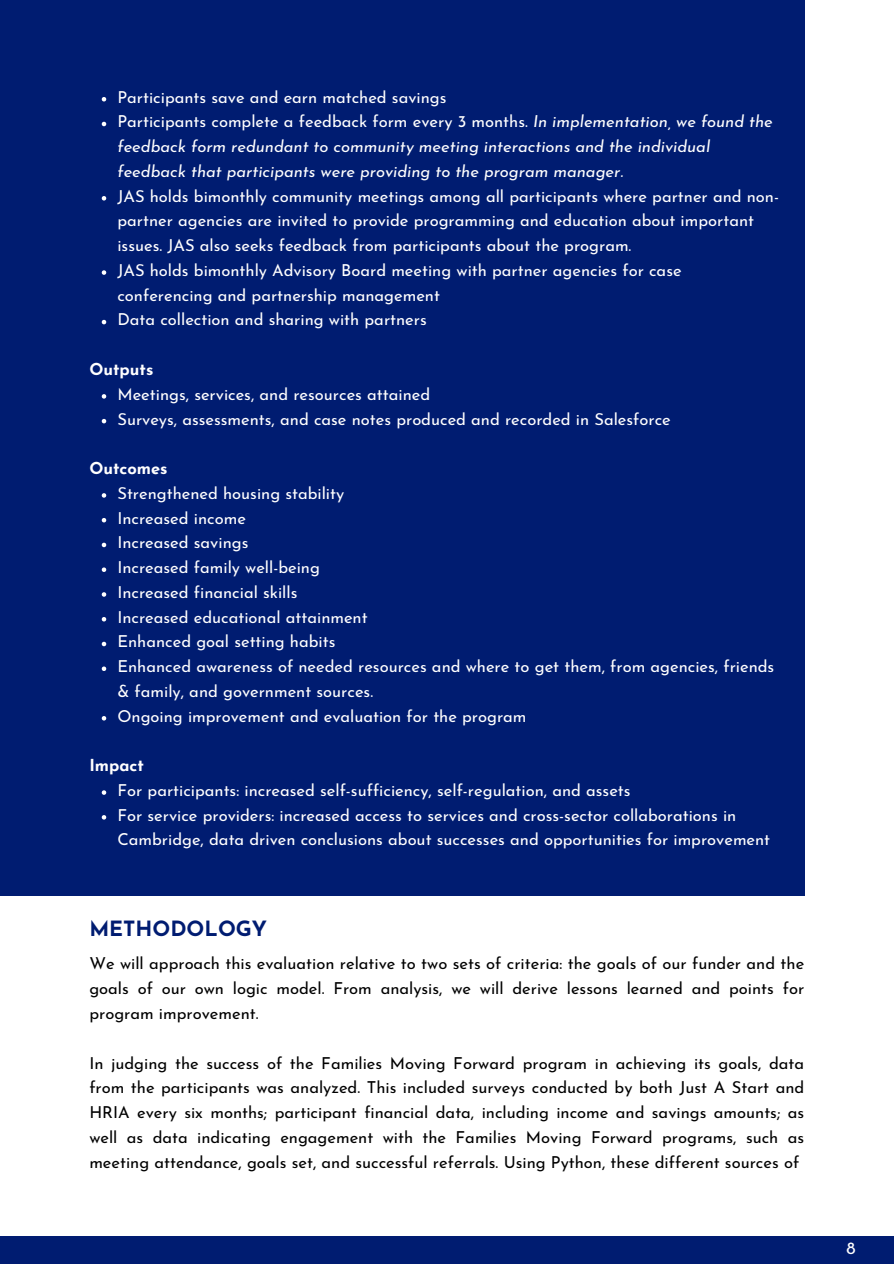
<style>
.page{position:relative;width:894px;height:1264px;background:#fff}
.page>*{position:absolute;margin:0;border:0;box-sizing:border-box;transform-origin:0 0}
.t1{font:700 21px "Josefin Sans";color:#001c71}
.t2{font:17.4px "Josefin Sans";color:#fff}
.t3{font:16.5px/24.8px "Josefin Sans";color:#fff}
.t4{font:16.5px/24.8px "Josefin Sans";color:#000;text-align:justify}
.t5{font:italic 16.5px/24.8px "Josefin Sans";color:#fff}
.t6{font:700 16.5px "Josefin Sans";color:#fff}
.s1{font-style:normal}
</style>
<div class="page">
<div style="left:0;top:0;width:804px;height:895px;background:#001c71"></div>
<svg style="left:102px;top:97px;width:4px;height:4px"></svg>
<svg style="left:102px;top:122px;width:4px;height:4px"></svg>
<svg style="left:102px;top:196px;width:4px;height:4px"></svg>
<svg style="left:102px;top:270px;width:4px;height:5px"></svg>
<svg style="left:102px;top:320px;width:4px;height:4px"></svg>
<svg style="left:102px;top:394px;width:4px;height:4px"></svg>
<svg style="left:102px;top:419px;width:4px;height:4px"></svg>
<svg style="left:102px;top:493px;width:4px;height:4px"></svg>
<svg style="left:102px;top:518px;width:4px;height:4px"></svg>
<svg style="left:102px;top:542px;width:4px;height:5px"></svg>
<svg style="left:102px;top:567px;width:4px;height:5px"></svg>
<svg style="left:102px;top:592px;width:4px;height:4px"></svg>
<svg style="left:102px;top:617px;width:4px;height:4px"></svg>
<svg style="left:102px;top:641px;width:4px;height:5px"></svg>
<svg style="left:102px;top:666px;width:4px;height:5px"></svg>
<svg style="left:102px;top:716px;width:4px;height:4px"></svg>
<svg style="left:102px;top:790px;width:4px;height:4px"></svg>
<svg style="left:102px;top:815px;width:4px;height:4px"></svg>
<div style="left:0;top:1236px;width:893px;height:27px;background:#001c71"></div>
<p class="t5" style="left:117px;top:86px;width:656px"><span class="s1">Participants save and earn matched savings<br>Participants complete a feedback form every 3 months.</span> In implementation, we found the feedback form redundant to community meeting interactions and the individual feedback that participants were providing to the program manager.</p>
<p class="t3" style="left:117px;top:185px;width:663px">JAS holds bimonthly community meetings among all participants where partner and non&shy;partner agencies are invited to provide programming and education about important issues. JAS also seeks feedback from participants about the program.<br>JAS holds bimonthly Advisory Board meeting with partner agencies for case conferencing and partnership management<br>Data collection and sharing with partners</p>
<p class="t6" style="left:89px;top:362px;width:65px">Outputs</p>
<p class="t3" style="left:117px;top:383px;width:554px">Meetings, services, and resources attained<br>Surveys, assessments, and case notes produced and recorded in Salesforce</p>
<p class="t6" style="left:89px;top:461px;width:80px">Outcomes</p>
<p class="t3" style="left:117px;top:482px;width:658px">Strengthened housing stability<br>Increased income<br>Increased savings<br>Increased family well-being<br>Increased financial skills<br>Increased educational attainment<br>Enhanced goal setting habits<br>Enhanced awareness of needed resources and where to get them, from agencies, friends &amp; family, and government sources.<br>Ongoing improvement and evaluation for the program</p>
<p class="t6" style="left:89px;top:758px;width:56px">Impact</p>
<p class="t3" style="left:117px;top:779px;width:654px">For participants: increased self-sufficiency, self-regulation, and assets<br>For service providers: increased access to services and cross-sector collaborations in<br>Cambridge, data driven conclusions about successes and opportunities for improvement</p>
<p class="t1" style="left:89px;top:920px;width:179px">METHODOLOGY</p>
<p class="t4" style="left:89px;top:953px;width:716px">We will approach this evaluation relative to two sets of criteria: the goals of our funder and the goals of our own logic model. From analysis, we will derive lessons learned and points for program improvement.</p>
<p class="t4" style="left:89px;top:1052px;width:716px">In judging the success of the Families Moving Forward program in achieving its goals, data from the participants was analyzed. This included surveys conducted by both Just A Start and HRIA every six months; participant financial data, including income and savings amounts; as well as data indicating engagement with the Families Moving Forward programs, such as meeting attendance, goals set, and successful referrals. Using Python, these different sources of</p>
<p class="t2" style="left:846px;top:1240px;width:11px">8</p>
</div>
